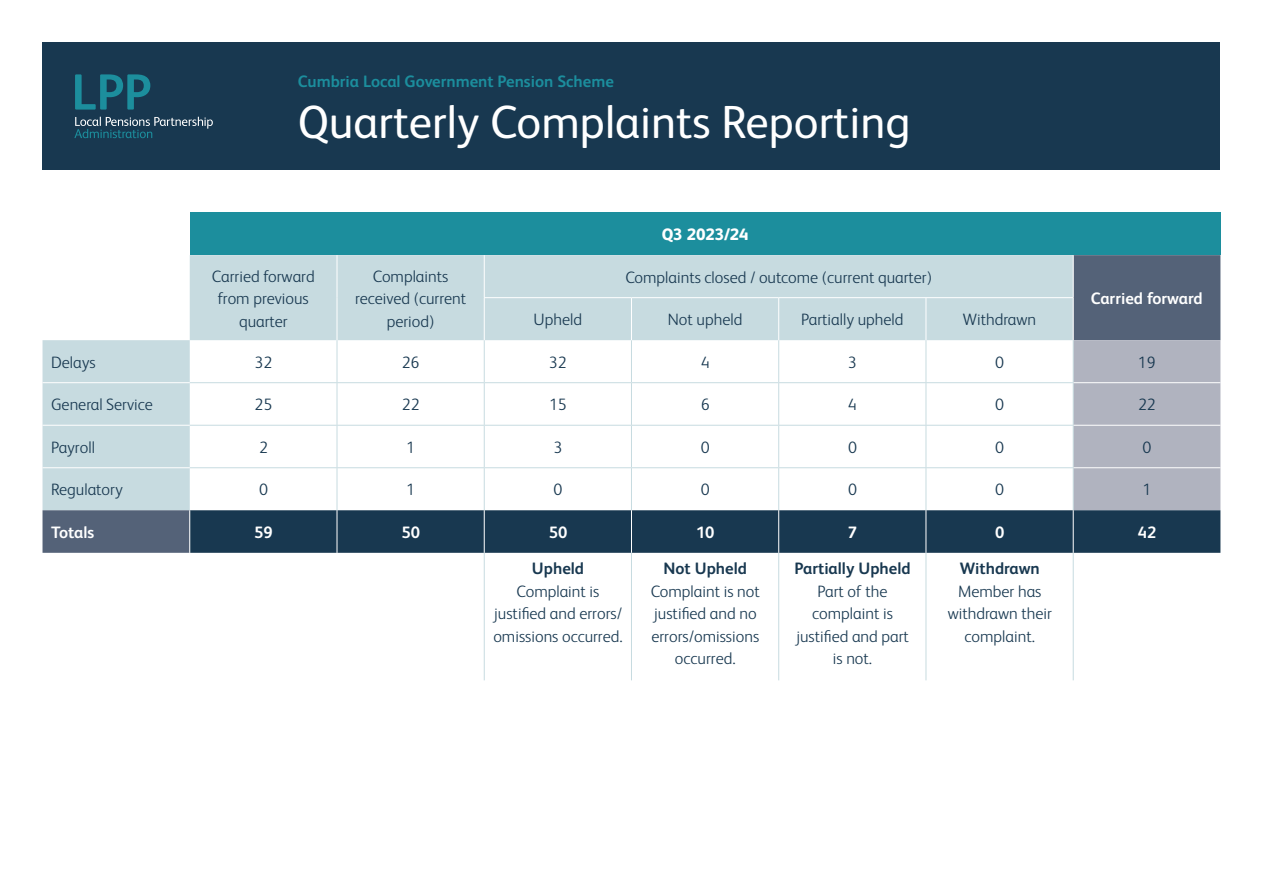
<style>
.page{position:relative;width:1263px;height:893px;background:#fff}
.page>*{position:absolute;margin:0;border:0;box-sizing:border-box;transform-origin:0 0}
.t1{font:46.5px "FS Albert";color:#fff}
.t2{font:300 16.5px/22.5px "FS Albert";color:#183850;text-align:center}
.t3{font:700 16.5px "FS Albert";color:#183850}
.t4{font:700 16.5px "FS Albert";color:#1c8e9d}
.t5{font:700 16.5px "FS Albert";color:#fff}
.t6{font:800 16.5px "FS Albert";color:#fff}
</style>
<div class="page">
<div style="left:43px;top:43px;width:1177px;height:127px;background:#183850"></div>
<svg style="left:75px;top:74px;width:75px;height:36px"></svg>
<svg style="left:74px;top:117px;width:139px;height:21px"></svg>
<div style="left:190px;top:213px;width:1030px;height:42px;background:#1c8e9d"></div>
<svg style="left:43px;top:255px;width:1177px;height:298px;background:#bccdd4"></svg>
<svg style="left:190px;top:340px;width:1030px;height:213px"></svg>
<hr style="left:337px;top:340px;width:1px;height:42px;background:#c7dbe0">
<hr style="left:484px;top:340px;width:1px;height:42px;background:#c7dbe0">
<hr style="left:631px;top:340px;width:1px;height:42px;background:#c7dbe0">
<hr style="left:778px;top:340px;width:1px;height:42px;background:#c7dbe0">
<hr style="left:925px;top:340px;width:1px;height:42px;background:#c7dbe0">
<hr style="left:1073px;top:340px;width:1px;height:42px;background:#c7dbe0">
<hr style="left:190px;top:382px;width:147px;height:1px;background:#c7dbe0">
<hr style="left:337px;top:382px;width:147px;height:1px;background:#c7dbe0">
<hr style="left:337px;top:383px;width:1px;height:42px;background:#c7dbe0">
<hr style="left:484px;top:382px;width:147px;height:1px;background:#c7dbe0">
<hr style="left:484px;top:383px;width:1px;height:42px;background:#c7dbe0">
<hr style="left:631px;top:382px;width:148px;height:1px;background:#c7dbe0">
<hr style="left:631px;top:383px;width:1px;height:42px;background:#c7dbe0">
<hr style="left:779px;top:382px;width:147px;height:1px;background:#c7dbe0">
<hr style="left:778px;top:383px;width:1px;height:42px;background:#c7dbe0">
<hr style="left:926px;top:382px;width:147px;height:1px;background:#c7dbe0">
<hr style="left:925px;top:383px;width:1px;height:42px;background:#c7dbe0">
<hr style="left:1073px;top:383px;width:1px;height:42px;background:#c7dbe0">
<hr style="left:190px;top:425px;width:147px;height:1px;background:#c7dbe0">
<hr style="left:337px;top:425px;width:147px;height:1px;background:#c7dbe0">
<hr style="left:337px;top:426px;width:1px;height:41px;background:#c7dbe0">
<hr style="left:484px;top:425px;width:147px;height:1px;background:#c7dbe0">
<hr style="left:484px;top:426px;width:1px;height:41px;background:#c7dbe0">
<hr style="left:631px;top:425px;width:148px;height:1px;background:#c7dbe0">
<hr style="left:631px;top:426px;width:1px;height:41px;background:#c7dbe0">
<hr style="left:779px;top:425px;width:147px;height:1px;background:#c7dbe0">
<hr style="left:778px;top:426px;width:1px;height:41px;background:#c7dbe0">
<hr style="left:926px;top:425px;width:147px;height:1px;background:#c7dbe0">
<hr style="left:925px;top:426px;width:1px;height:41px;background:#c7dbe0">
<hr style="left:1073px;top:426px;width:1px;height:41px;background:#c7dbe0">
<hr style="left:190px;top:467px;width:147px;height:1px;background:#c7dbe0">
<hr style="left:337px;top:467px;width:147px;height:1px;background:#c7dbe0">
<hr style="left:337px;top:468px;width:1px;height:42px;background:#c7dbe0">
<hr style="left:484px;top:467px;width:147px;height:1px;background:#c7dbe0">
<hr style="left:484px;top:468px;width:1px;height:42px;background:#c7dbe0">
<hr style="left:631px;top:467px;width:148px;height:1px;background:#c7dbe0">
<hr style="left:631px;top:468px;width:1px;height:42px;background:#c7dbe0">
<hr style="left:779px;top:467px;width:147px;height:1px;background:#c7dbe0">
<hr style="left:778px;top:468px;width:1px;height:42px;background:#c7dbe0">
<hr style="left:926px;top:467px;width:147px;height:1px;background:#c7dbe0">
<hr style="left:925px;top:468px;width:1px;height:42px;background:#c7dbe0">
<hr style="left:1073px;top:468px;width:1px;height:42px;background:#c7dbe0">
<hr style="left:337px;top:255px;width:1px;height:43px;background:#fff">
<hr style="left:337px;top:298px;width:1px;height:42px;background:#fff">
<hr style="left:484px;top:255px;width:1px;height:42px;background:#fff">
<hr style="left:1073px;top:255px;width:1px;height:42px;background:#fff">
<hr style="left:484px;top:297px;width:147px;height:1px;background:#fff">
<hr style="left:484px;top:298px;width:1px;height:42px;background:#fff">
<hr style="left:631px;top:297px;width:148px;height:1px;background:#fff">
<hr style="left:631px;top:298px;width:1px;height:42px;background:#fff">
<hr style="left:779px;top:297px;width:147px;height:1px;background:#fff">
<hr style="left:778px;top:298px;width:1px;height:42px;background:#fff">
<hr style="left:926px;top:297px;width:147px;height:1px;background:#fff">
<hr style="left:925px;top:298px;width:1px;height:42px;background:#fff">
<hr style="left:1073px;top:298px;width:1px;height:42px;background:#fff">
<hr style="left:43px;top:382px;width:147px;height:1px;background:#fff">
<hr style="left:43px;top:425px;width:147px;height:1px;background:#fff">
<hr style="left:43px;top:467px;width:147px;height:1px;background:#fff">
<hr style="left:189px;top:510px;width:1px;height:43px;background:#fff">
<hr style="left:337px;top:510px;width:1px;height:43px;background:#fff">
<hr style="left:484px;top:510px;width:1px;height:43px;background:#fff">
<hr style="left:631px;top:510px;width:1px;height:43px;background:#fff">
<hr style="left:778px;top:510px;width:1px;height:43px;background:#fff">
<hr style="left:925px;top:510px;width:1px;height:43px;background:#fff">
<hr style="left:1073px;top:510px;width:1px;height:43px;background:#fff">
<hr style="left:1073px;top:382px;width:147px;height:1px;background:#fff">
<hr style="left:1073px;top:425px;width:147px;height:1px;background:#fff">
<hr style="left:1073px;top:467px;width:147px;height:1px;background:#fff">
<hr style="left:484px;top:553px;width:1px;height:127px;background:#c7dbe0">
<hr style="left:631px;top:553px;width:1px;height:127px;background:#c7dbe0">
<hr style="left:778px;top:553px;width:1px;height:127px;background:#c7dbe0">
<hr style="left:925px;top:553px;width:1px;height:127px;background:#c7dbe0">
<hr style="left:1073px;top:553px;width:1px;height:127px;background:#c7dbe0">
<p class="t4" style="left:298px;top:70px;width:318px">Cumbria Local Government Pension Scheme</p>
<h1 class="t1" style="left:298px;top:91px;width:614px">Quarterly Complaints Reporting</h1>
<p class="t6" style="left:662px;top:223px;width:88px">Q3 2023/24</p>
<p class="t2" style="left:212px;top:264px;width:104px">Carried forward from previous quarter</p>
<p class="t2" style="left:355px;top:264px;width:113px">Complaints received (current period)</p>
<p class="t2" style="left:625px;top:265px;width:308px">Complaints closed / outcome (current quarter)</p>
<p class="t2" style="left:534px;top:308px;width:50px">Upheld</p>
<p class="t2" style="left:668px;top:308px;width:76px">Not upheld</p>
<p class="t2" style="left:801px;top:308px;width:104px">Partially upheld</p>
<p class="t2" style="left:963px;top:308px;width:75px">Withdrawn</p>
<p class="t5" style="left:1091px;top:287px;width:113px">Carried forward</p>
<p class="t2" style="left:51px;top:350px;width:46px">Delays</p>
<p class="t2" style="left:254px;top:350px;width:19px">32</p>
<p class="t2" style="left:402px;top:350px;width:19px">26</p>
<p class="t2" style="left:549px;top:350px;width:19px">32</p>
<p class="t2" style="left:701px;top:350px;width:10px">4</p>
<p class="t2" style="left:848px;top:350px;width:10px">3</p>
<p class="t2" style="left:995px;top:350px;width:10px">0</p>
<p class="t2" style="left:1138px;top:350px;width:19px">19</p>
<p class="t2" style="left:51px;top:393px;width:103px">General Service</p>
<p class="t2" style="left:254px;top:393px;width:19px">25</p>
<p class="t2" style="left:402px;top:393px;width:19px">22</p>
<p class="t2" style="left:549px;top:393px;width:19px">15</p>
<p class="t2" style="left:701px;top:393px;width:10px">6</p>
<p class="t2" style="left:848px;top:393px;width:10px">4</p>
<p class="t2" style="left:995px;top:393px;width:10px">0</p>
<p class="t2" style="left:1138px;top:393px;width:19px">22</p>
<p class="t2" style="left:51px;top:435px;width:45px">Payroll</p>
<p class="t2" style="left:259px;top:435px;width:10px">2</p>
<p class="t2" style="left:406px;top:435px;width:10px">1</p>
<p class="t2" style="left:553px;top:435px;width:10px">3</p>
<p class="t2" style="left:701px;top:435px;width:10px">0</p>
<p class="t2" style="left:848px;top:435px;width:10px">0</p>
<p class="t2" style="left:995px;top:435px;width:10px">0</p>
<p class="t2" style="left:1142px;top:435px;width:10px">0</p>
<p class="t2" style="left:51px;top:478px;width:73px">Regulatory</p>
<p class="t2" style="left:259px;top:478px;width:10px">0</p>
<p class="t2" style="left:406px;top:478px;width:10px">1</p>
<p class="t2" style="left:553px;top:478px;width:10px">0</p>
<p class="t2" style="left:701px;top:478px;width:10px">0</p>
<p class="t2" style="left:848px;top:478px;width:10px">0</p>
<p class="t2" style="left:995px;top:478px;width:10px">0</p>
<p class="t2" style="left:1142px;top:478px;width:10px">1</p>
<p class="t5" style="left:51px;top:521px;width:45px">Totals</p>
<p class="t5" style="left:254px;top:521px;width:20px">59</p>
<p class="t5" style="left:401px;top:521px;width:20px">50</p>
<p class="t5" style="left:549px;top:521px;width:20px">50</p>
<p class="t5" style="left:696px;top:521px;width:20px">10</p>
<p class="t5" style="left:848px;top:521px;width:11px">7</p>
<p class="t5" style="left:995px;top:521px;width:11px">0</p>
<p class="t5" style="left:1138px;top:521px;width:20px">42</p>
<p class="t3" style="left:532px;top:557px;width:54px">Upheld</p>
<p class="t2" style="left:493px;top:579px;width:131px">Complaint is justified and errors/ omissions occurred.</p>
<p class="t3" style="left:663px;top:557px;width:85px">Not Upheld</p>
<p class="t2" style="left:651px;top:579px;width:111px">Complaint is not justified and no errors/omissions occurred.</p>
<p class="t3" style="left:794px;top:557px;width:118px">Partially Upheld</p>
<p class="t2" style="left:796px;top:579px;width:114px">Part of the complaint is justified and part is not.</p>
<p class="t3" style="left:960px;top:557px;width:82px">Withdrawn</p>
<p class="t2" style="left:948px;top:579px;width:106px">Member has withdrawn their complaint.</p>
</div>
